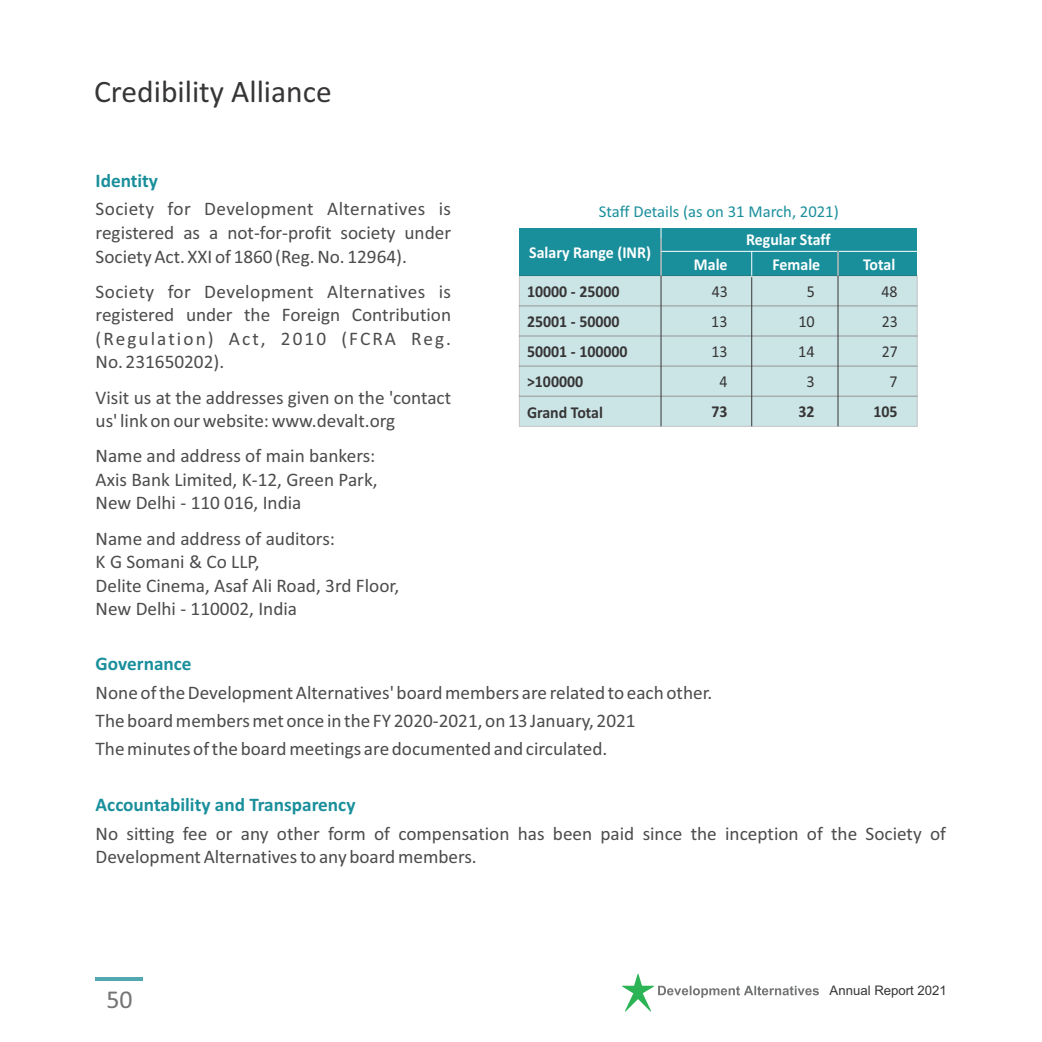
<style>
.page{position:relative;width:1042px;height:1042px;background:#fff}
.page>*{position:absolute;margin:0;border:0;box-sizing:border-box;transform-origin:0 0}
.t1{font:31.5px "Calibri";color:#373535}
.t2{font:25.9px "Calibri";color:#737476}
.t3{font:19.25px/23.4px "Calibri";color:#4c4b4d}
.t4{font:700 19.25px "Calibri";color:#1a8f9c}
.t5{font:700 16.62px/30.1px "Calibri";color:#373535;scale:.95 1}
.t6{font:700 16.62px "Calibri";color:#fff;scale:.95 1}
.t7{font:16.62px "Calibri";color:#1a8f9c}
.t8{font:16.62px/30.1px "Calibri";color:#373535;text-align:justify;scale:.95 1}
.t9{font:16.62px/30.1px "Calibri";color:#373535;text-align:center}
.t10{font:13.12px "Arial";color:#373535}
</style>
<div class="page">
<svg style="left:622px;top:973px;width:197px;height:38px"></svg>
<hr style="left:96px;top:977px;width:47px;height:3px;background:#51a8b1">
<div style="left:519px;top:228px;width:398px;height:48px;background:#1a8f9c"></div>
<div style="left:519px;top:275px;width:398px;height:31px;background:#cbe5e7"></div>
<div style="left:519px;top:305px;width:398px;height:31px;background:#cbe5e7"></div>
<div style="left:519px;top:335px;width:398px;height:31px;background:#cbe5e7"></div>
<div style="left:519px;top:366px;width:398px;height:31px;background:#cbe5e7"></div>
<div style="left:519px;top:396px;width:398px;height:31px;background:#cbe5e7"></div>
<hr style="left:660px;top:238px;width:1px;height:188px;background:#373535">
<hr style="left:660px;top:228px;width:1px;height:48px;background:#fff">
<hr style="left:751px;top:277px;width:1px;height:149px;background:#373535">
<svg style="left:751px;top:252px;width:1px;height:24px"></svg>
<hr style="left:661px;top:251px;width:256px;height:1px;background:#fff">
<hr style="left:837px;top:251px;width:1px;height:175px;background:#373535">
<svg style="left:837px;top:252px;width:1px;height:24px"></svg>
<h1 class="t1" style="left:94px;top:78px;width:239px">Credibility Alliance</h1>
<p class="t4" style="left:96px;top:173px;width:64px">Identity</p>
<p class="t3" style="left:96px;top:199px;width:357px;text-align:justify">Society for Development Alternatives is registered as a not-for-profit society under Society Act. XXI of 1860 (Reg. No. 12964).</p>
<p class="t3" style="left:96px;top:281px;width:357px;text-align:justify">Society for Development Alternatives is registered under the Foreign Contribution (Regulation) Act, 2010 (FCRA Reg.<br>No. 231650202).</p>
<p class="t3" style="left:96px;top:387px;width:357px">Visit us at the addresses given on the 'contact us' link on our website: www.devalt.org</p>
<p class="t3" style="left:96px;top:446px;width:283px;text-align:justify">Name and address of main bankers:<br>Axis Bank Limited, K-12, Green Park, New Delhi - 110 016, India</p>
<p class="t3" style="left:96px;top:528px;width:305px">Name and address of auditors:<br>K G Somani &amp; Co LLP,<br>Delite Cinema, Asaf Ali Road, 3rd Floor,<br>New Delhi - 110002, India</p>
<p class="t4" style="left:96px;top:656px;width:97px">Governance</p>
<p class="t7" style="left:599px;top:204px;width:241px">Staff Details (as on 31 March, 2021)</p>
<p class="t6" style="left:694px;top:257px;width:37px">Male</p>
<p class="t6" style="left:772px;top:257px;width:52px">Female</p>
<p class="t6" style="left:863px;top:257px;width:35px">Total</p>
<p class="t6" style="left:746px;top:233px;width:90px">Regular Staff</p>
<p class="t6" style="left:529px;top:245px;width:130px">Salary Range (INR)</p>
<p class="t5" style="left:527px;top:277px;width:107px">10000 - 25000<br>25001 - 50000<br>50001 - 100000</p>
<p class="t8" style="left:711px;top:277px;width:19px">43<br>13<br>13</p>
<p class="t8" style="left:881px;top:277px;width:19px">48<br>23<br>27</p>
<p class="t8" style="left:798px;top:278px;width:19px;text-align:center">5<br>10</p>
<p class="t9" style="left:798px;top:338px;width:18px">14<br>3</p>
<p class="t5" style="left:527px;top:368px;width:61px">&gt;100000</p>
<p class="t8" style="left:719px;top:368px;width:10px">4</p>
<p class="t8" style="left:889px;top:368px;width:10px">7</p>
<p class="t5" style="left:527px;top:398px;width:82px">Grand Total</p>
<p class="t5" style="left:711px;top:398px;width:18px">73</p>
<p class="t5" style="left:798px;top:398px;width:18px">32</p>
<p class="t5" style="left:873px;top:398px;width:27px">105</p>
<p class="t3" style="left:96px;top:680px;width:618px;line-height:28.2px">None of the Development Alternatives' board members are related to each other.<br>The board members met once in the FY 2020-2021, on 13 January, 2021</p>
<p class="t3" style="left:96px;top:738px;width:513px">The minutes of the board meetings are documented and circulated.</p>
<p class="t4" style="left:96px;top:797px;width:261px">Accountability and Transparency</p>
<p class="t3" style="left:96px;top:823px;width:852px">No sitting fee or any other form of compensation has been paid since the inception of the Society of<br>Development Alternatives to any board members.</p>
<h2 class="t2" style="left:107px;top:988px;width:28px">50</h2>
<p class="t10" style="left:829px;top:985px;width:119px">Annual Report 2021</p>
</div>
